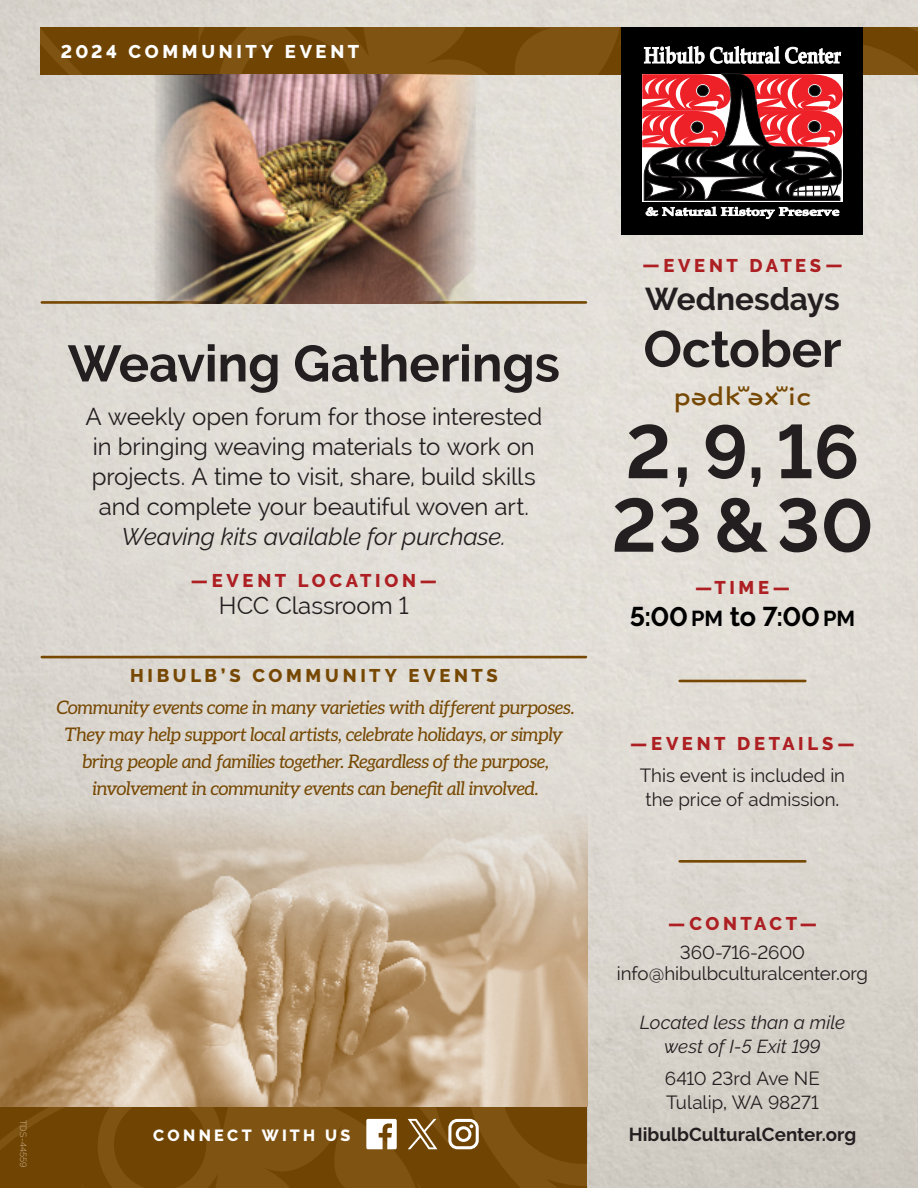
<style>
.page{position:relative;width:918px;height:1188px;background:#fff}
.page>*{position:absolute;margin:0;border:0;box-sizing:border-box;transform-origin:0 0}
.t1{font:700 75px/73.5px "Raleway";color:#231f20}
._1-Event_Title{font:700 51px "Raleway";letter-spacing:-.005em;color:#231f20}
.t2{font:700 31.5px "Raleway";color:#231f20}
.t3{font:31.5px "Lushootseed Sulad";color:#764803}
.t4{font:700 27px "Raleway";color:#000001}
._4-Description{font:24px/30px "Raleway";letter-spacing:-.005em;color:#231f20;text-align:center}
._5-Location{font:24px "Raleway";letter-spacing:-.005em;color:#231f20}
.t5{font:italic 18.75px/27px "Aleo";letter-spacing:-.02em;color:#764803;text-align:center}
.t6{font:18.75px/24px "Raleway";letter-spacing:-.005em;color:#231f20;text-align:center}
.t7{font:italic 18.75px/24px "Raleway";color:#231f20;text-align:center}
.t8{font:700 18.75px "Raleway";color:#231f20}
.t9{font:800 18.3px "Raleway";letter-spacing:.195em;color:#ad1f22}
.t10{font:800 18.3px "Raleway";letter-spacing:.205em;color:#764803}
.t11{font:800 18.3px "Raleway";letter-spacing:.2em;color:#fff}
.t12{font:800 16.2px "Raleway";letter-spacing:.2em;color:#fff}
.t13{font:300 9px "Raleway";letter-spacing:.015em;color:#d0b493}
.s1{font-style:italic}
.s2{font-size:21.6px}
.s3{font-weight:500}
</style>
<div class="page">
<div style="left:0;top:0;width:918px;height:1188px;background:linear-gradient(to bottom,#e1ddd6,#d6d2ca)"></div>
<div style="left:622px;top:27px;width:241px;height:208px;background:#000001"></div>
<svg style="left:40px;top:27px;width:878px;height:173px"></svg>
<svg style="left:646px;top:207px;width:193px;height:12px"></svg>
<svg style="left:0;top:1107px;width:587px;height:81px;background:#764b0a"></svg>
<hr style="left:42px;top:301px;width:544px;height:3px;background:#764803">
<hr style="left:42px;top:656px;width:544px;height:2px;background:#764803">
<svg style="left:290px;top:1107px;width:189px;height:44px;background:#8e6a34"></svg>
<img style="left:0;top:803px;width:587px;height:304px">
<hr style="left:680px;top:860px;width:125px;height:3px;background:#764803">
<hr style="left:680px;top:680px;width:125px;height:2px;background:#764803">
<img style="left:152px;top:74px;width:324px;height:230px">
<p class="t11" style="left:61px;top:41px;width:300px">2024 COMMUNITY EVENT</p>
<p class="_1-Event_Title" style="left:68px;top:334px;width:494px">Weaving Gatherings</p>
<p class="_4-Description" style="left:85px;top:401px;width:458px">A weekly open forum for those interested in bringing weaving materials to work on projects. A time to visit, share, build skills and complete your beautiful woven art.<br><span class="s1">Weaving kits available for purchase.</span></p>
<p class="t9" style="left:191px;top:570px;width:248px">—EVENT LOCATION—</p>
<p class="_5-Location" style="left:219px;top:592px;width:191px">HCC Classroom 1</p>
<p class="t10" style="left:130px;top:665px;width:369px">HIBULB’S COMMUNITY EVENTS</p>
<p class="t5" style="left:57px;top:694px;width:519px">Community events come in many varieties with different purposes.<br>They may help support local artists, celebrate holidays, or simply bring people and families together. Regardless of the purpose, involvement in community events can benefit all involved.</p>
<p class="t9" style="left:642px;top:255px;width:202px">—EVENT DATES—</p>
<p class="t2" style="left:645px;top:281px;width:196px">Wednesdays</p>
<p class="_1-Event_Title" style="left:643px;top:320px;width:200px">October</p>
<p class="t3" style="left:674px;top:381px;width:139px">pədkʷəxʷic</p>
<p class="t1" style="left:612px;top:415px;width:263px">2, 9, 16<br>23 &amp; 30</p>
<p class="t9" style="left:695px;top:577px;width:96px">—TIME—</p>
<p class="t4" style="left:630px;top:601px;width:227px">5:00 <span class="s2">PM</span> to 7:00 <span class="s2">PM</span></p>
<p class="t9" style="left:630px;top:733px;width:226px">—EVENT DETAILS—</p>
<p class="t6" style="left:640px;top:763px;width:207px">This event is included in the price of admission<span class="s3">.</span></p>
<p class="t13" style="left:29px;top:1120px;width:49px;rotate:90deg">TDS-44559</p>
<p class="t12" style="left:153px;top:1126px;width:199px">CONNECT WITH US</p>
<p class="t9" style="left:668px;top:913px;width:150px">—CONTACT—</p>
<p class="t6" style="left:617px;top:942px;width:253px;line-height:21px">360-716-2600 info@hibulbculturalcenter<span class="s3">.</span>org</p>
<p class="t7" style="left:640px;top:1010px;width:207px">Located less than a mile west of I-5 Exit 199</p>
<p class="t6" style="left:665px;top:1066px;width:157px;text-align:left">6410 23rd Ave NE<br>Tulalip<span class="s3">,</span> WA 98271</p>
<p class="t8" style="left:629px;top:1123px;width:229px">HibulbCulturalCenter.org</p>
</div>
